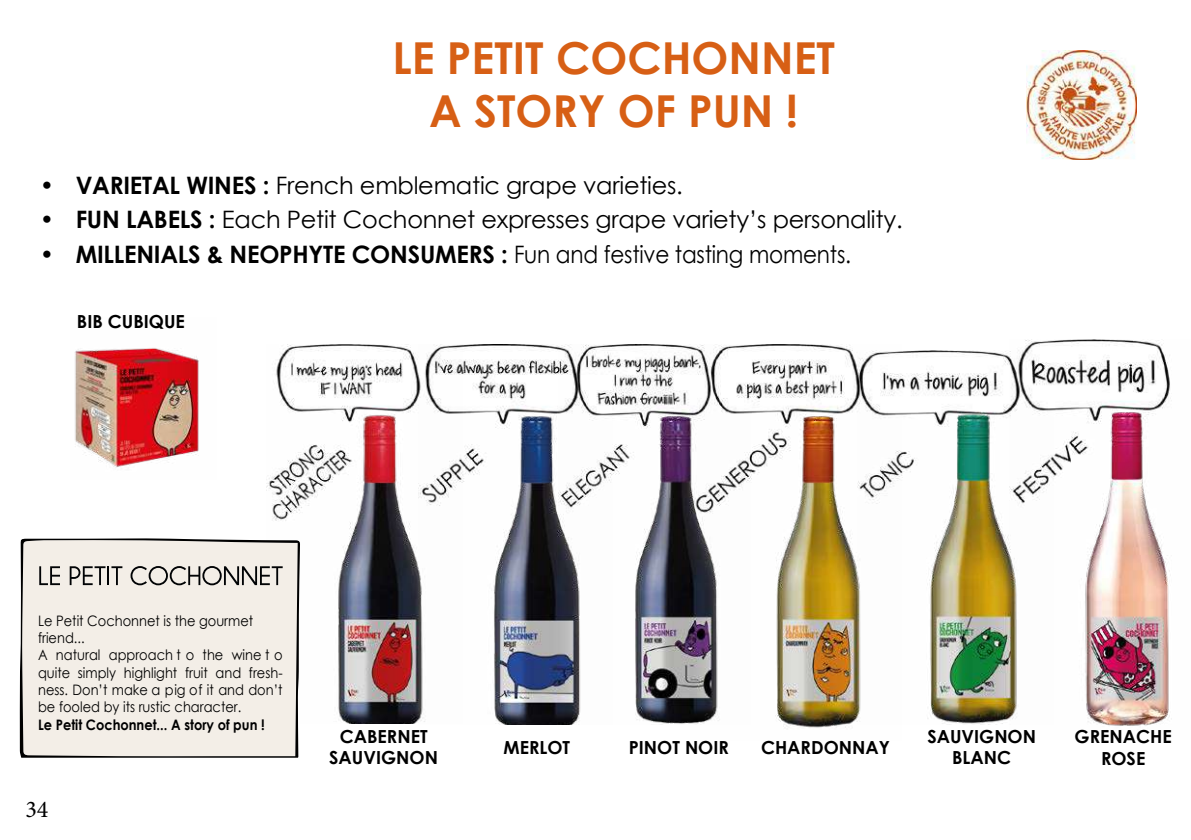
<style>
.page{position:relative;width:1191px;height:840px;background:#fff}
.page>*{position:absolute;margin:0;border:0;box-sizing:border-box;transform-origin:0 0}
.t1{font:700 44px/52.8px "Century Gothic";color:#d75f15;text-align:center}
.t2{font:24px "Century Gothic";letter-spacing:-.01em;color:#000}
.t3{font:700 24px "Century Gothic";letter-spacing:-.01em;color:#000}
.t4{font:24px "Minion Pro";color:#000}
.t5{font:700 18px/21.6px "Century Gothic";color:#000;text-align:center}
.t6{font:14.4px/17.4px "Century Gothic";color:#000;scale:.9 1}
.t7{font:700 14.4px "Century Gothic";color:#000;scale:.9 1}
.s1{font-weight:700}
.s2{font-weight:400}
</style>
<div class="page">
<img style="left:462px;top:344px;width:96px;height:379px">
<img style="left:266px;top:344px;width:196px;height:379px">
<img style="left:558px;top:344px;width:133px;height:379px">
<img style="left:691px;top:344px;width:166px;height:384px">
<img style="left:857px;top:350px;width:153px;height:374px">
<img style="left:1010px;top:339px;width:162px;height:387px">
<img style="left:74px;top:348px;width:125px;height:120px">
<img style="left:1026px;top:51px;width:110px;height:108px">
<div style="left:20px;top:538px;width:280px;height:219px;background:#f3eee7"></div>
<svg style="left:39px;top:566px;width:21px;height:18px"></svg>
<svg style="left:70px;top:566px;width:52px;height:18px"></svg>
<svg style="left:130px;top:565px;width:153px;height:20px;background:#b4b1ac"></svg>
<h1 class="t1" style="left:392px;top:30px;width:444px">LE PETIT COCHONNET<br>A STORY OF PUN !</h1>
<h2 class="t2" style="left:40px;top:168px;width:645px"><span class="s1">• VARIETAL WINES :</span> French emblematic grape varieties.</h2>
<h2 class="t2" style="left:40px;top:203px;width:864px"><span class="s1">• FUN LABELS :</span> Each Petit Cochonnet expresses grape variety’s personality.</h2>
<h2 class="t3" style="left:40px;top:236px;width:813px">• MILLENIALS &amp; NEOPHYTE CONSUMERS : <span class="s2">Fun and festive tasting moments.</span></h2>
<p class="t5" style="left:77px;top:310px;width:109px">BIB CUBIQUE</p>
<p class="t6" style="left:38px;top:611px;width:273px">Le Petit Cochonnet is the gourmet friend...<br>A natural approach t o the wine t o quite simply highlight fruit and fresh&shy;ness. Don’t make a pig of it and don’t be fooled by its rustic character.</p>
<p class="t7" style="left:38px;top:713px;width:253px">Le Petit Cochonnet... A story of pun !</p>
<h2 class="t4" style="left:25px;top:792px;width:25px">34</h2>
<p class="t5" style="left:329px;top:724px;width:110px">CABERNET<br>SAUVIGNON</p>
<p class="t5" style="left:503px;top:735px;width:68px">MERLOT</p>
<p class="t5" style="left:629px;top:735px;width:102px">PINOT NOIR</p>
<p class="t5" style="left:927px;top:724px;width:110px">SAUVIGNON<br>BLANC</p>
<p class="t5" style="left:761px;top:735px;width:130px">CHARDONNAY</p>
<p class="t5" style="left:1074px;top:724px;width:99px">GRENACHE<br>ROSE</p>
</div>
